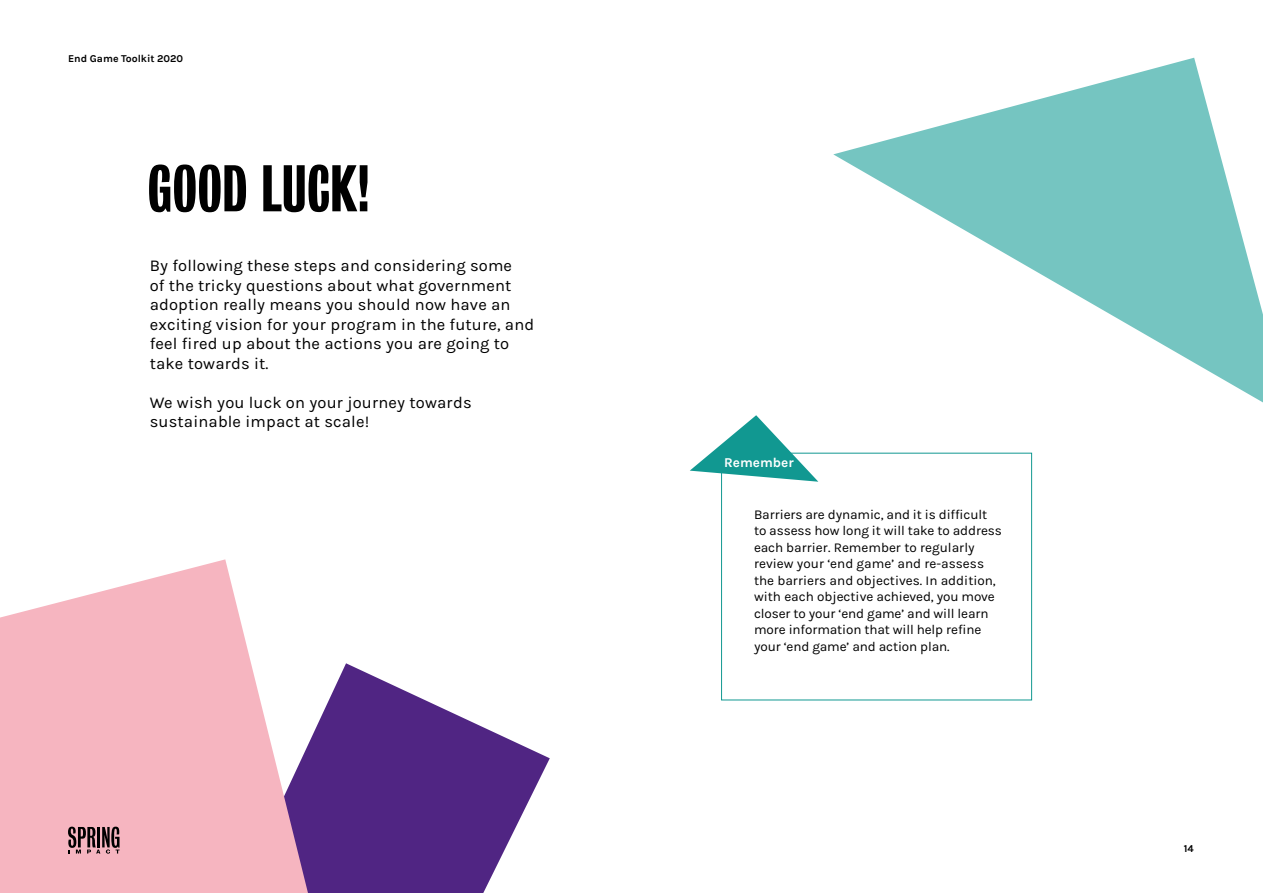
<style>
.page{position:relative;width:1263px;height:893px;background:#fff}
.page>*{position:absolute;margin:0;border:0;box-sizing:border-box;transform-origin:0 0}
.t1{font:60px "Bureau Grotesque One Five";color:#000}
.t2{font:16.5px/19.5px "Karla";letter-spacing:.01em;color:#000}
.t3{font:13.5px/16.5px "Karla";letter-spacing:-.01em;color:#000}
.t4{font:700 13.5px "Karla";color:#fff}
.t5{font:700 10.5px "Karla";color:#000}
</style>
<div class="page">
<svg style="left:308px;top:663px;width:242px;height:230px;fill:#502583"></svg>
<svg style="left:0;top:559px;width:308px;height:334px;fill:#f6b5c0"></svg>
<svg style="left:833px;top:58px;width:430px;height:344px"></svg>
<div style="left:721px;top:453px;width:311px;height:247px;border:1px solid #119891"></div>
<svg style="left:690px;top:415px;width:128px;height:67px"></svg>
<svg style="left:68px;top:827px;width:52px;height:27px"></svg>
<p class="t5" style="left:68px;top:52px;width:117px">End Game Toolkit 2020</p>
<h1 class="t1" style="left:147px;top:155px;width:224px">GOOD LUCK!</h1>
<p class="t2" style="left:150px;top:256px;width:386px">By following these steps and considering some<br>of the tricky questions about what government adoption really means you should now have an exciting vision for your program in the future, and feel fired up about the actions you are going to take towards it.</p>
<p class="t2" style="left:150px;top:393px;width:323px">We wish you luck on your journey towards sustainable impact at scale!</p>
<p class="t4" style="left:724px;top:455px;width:71px">Remember</p>
<p class="t3" style="left:754px;top:506px;width:249px">Barriers are dynamic, and it is difficult to assess how long it will take to address each barrier. Remember to regularly review your ‘end game’ and re-assess the barriers and objectives. In addition, with each objective achieved, you move closer to your ‘end game’ and will learn more information that will help refine your ‘end game’ and action plan.</p>
<p class="t5" style="left:1184px;top:843px;width:11px">14</p>
</div>
